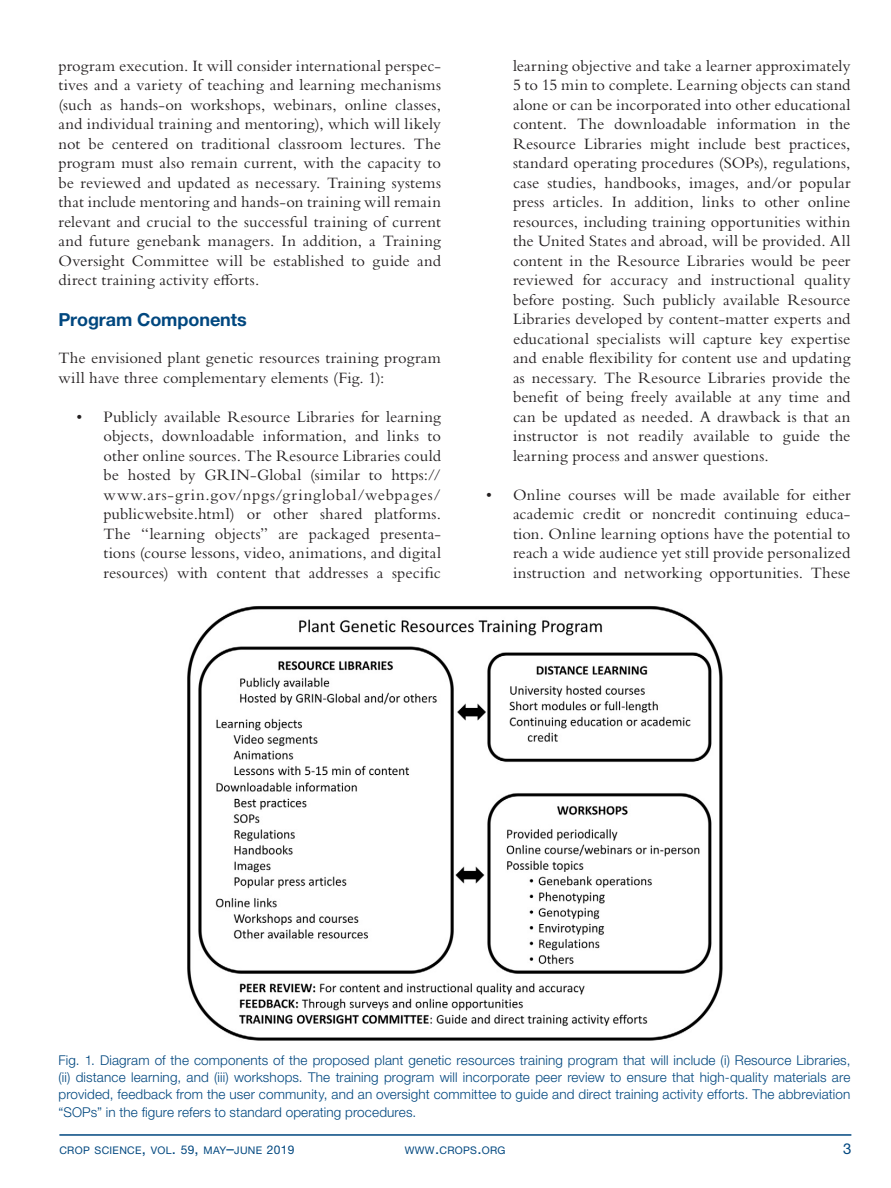
<style>
.page{position:relative;width:891px;height:1188px;background:#fff}
.page>*{position:absolute;margin:0;border:0;box-sizing:border-box;transform-origin:0 0}
.t1{font:700 18px "Helvetica Neue LT Std";letter-spacing:-.005em;color:#00477f}
.t2{font:16.5px/19.5px "Bembo Std";letter-spacing:.01em;color:#231f20;text-align:justify}
.t3{font:15px "Helvetica Neue LT Std";color:#00477f}
.t4{font:300 13.5px/17.2px "Helvetica Neue LT Std";letter-spacing:.01em;color:#00477f;text-align:justify}
.t5{font:10.5px "Helvetica Neue LT Std";letter-spacing:.03em;color:#00477f}
.s1{font-size:15px}
.s2{font-size:12px}
</style>
<div class="page">
<hr style="left:59px;top:1134px;width:792px;height:2px;background:#00477f">
<img style="left:187px;top:606px;width:536px;height:435px">
<p class="t2" style="left:59px;top:55px;width:384px">program execution. It will consider international perspec&shy;tives and a variety of teaching and learning mechanisms (such as hands-on workshops, webinars, online classes, and individual training and mentoring), which will likely not be centered on traditional classroom lectures. The program must also remain current, with the capacity to be reviewed and updated as necessary. Training systems that include mentoring and hands-on training will remain relevant and crucial to the successful training of current and future genebank managers. In addition, a Training Oversight Committee will be established to guide and direct training activity efforts.</p>
<p class="t1" style="left:58px;top:308px;width:190px">Program Components</p>
<p class="t2" style="left:58px;top:348px;width:384px">The envisioned plant genetic resources training program will have three complementary elements (Fig. 1):</p>
<p class="t2" style="left:103px;top:406px;width:339px;text-indent:-27px">• Publicly available Resource Libraries for learning objects, downloadable information, and links to other online sources. The Resource Libraries could be hosted by GRIN-Global (similar to https:// www.ars-grin.gov/npgs/gringlobal/webpages/ publicwebsite.html) or other shared platforms.<br>The “learning objects” are packaged presenta&shy;tions (course lessons, video, animations, and digital resources) with content that addresses a specific</p>
<p class="t2" style="left:513px;top:55px;width:339px">learning objective and take a learner approximately 5 to 15 min to complete. Learning objects can stand alone or can be incorporated into other educational content. The downloadable information in the Resource Libraries might include best practices, standard operating procedures (SOPs), regulations, case studies, handbooks, images, and/or popular press articles. In addition, links to other online resources, including training opportunities within the United States and abroad, will be provided. All content in the Resource Libraries would be peer reviewed for accuracy and instructional quality before posting. Such publicly available Resource Libraries developed by content-matter experts and educational specialists will capture key expertise and enable flexibility for content use and updating as necessary. The Resource Libraries provide the benefit of being freely available at any time and can be updated as needed. A drawback is that an instructor is not readily available to guide the learning process and answer questions.</p>
<p class="t2" style="left:513px;top:484px;width:339px;text-indent:-27px">• Online courses will be made available for either academic credit or noncredit continuing educa&shy;tion. Online learning options have the potential to reach a wide audience yet still provide personalized instruction and networking opportunities. These</p>
<p class="t4" style="left:58px;top:1051px;width:793px">Fig. 1. Diagram of the components of the proposed plant genetic resources training program that will include (i) Resource Libraries, (ii) distance learning, and (iii) workshops. The training program will incorporate peer review to ensure that high-quality materials are provided, feedback from the user community, and an oversight committee to guide and direct training activity efforts. The abbreviation “SOPs” in the figure refers to standard operating procedures.</p>
<p class="t5" style="left:59px;top:1144px;width:236px">CROP SCIENCE<span class="s1">,</span> VOL<span class="s1">.</span> <span class="s2">59</span><span class="s1">,</span> MAY<span class="s1">–</span>JUNE <span class="s2">2019</span></p>
<p class="t5" style="left:405px;top:1144px;width:102px">WWW<span class="s1">.</span>CROPS<span class="s1">.</span>ORG</p>
<p class="t3" style="left:843px;top:1139px;width:10px">3</p>
</div>
